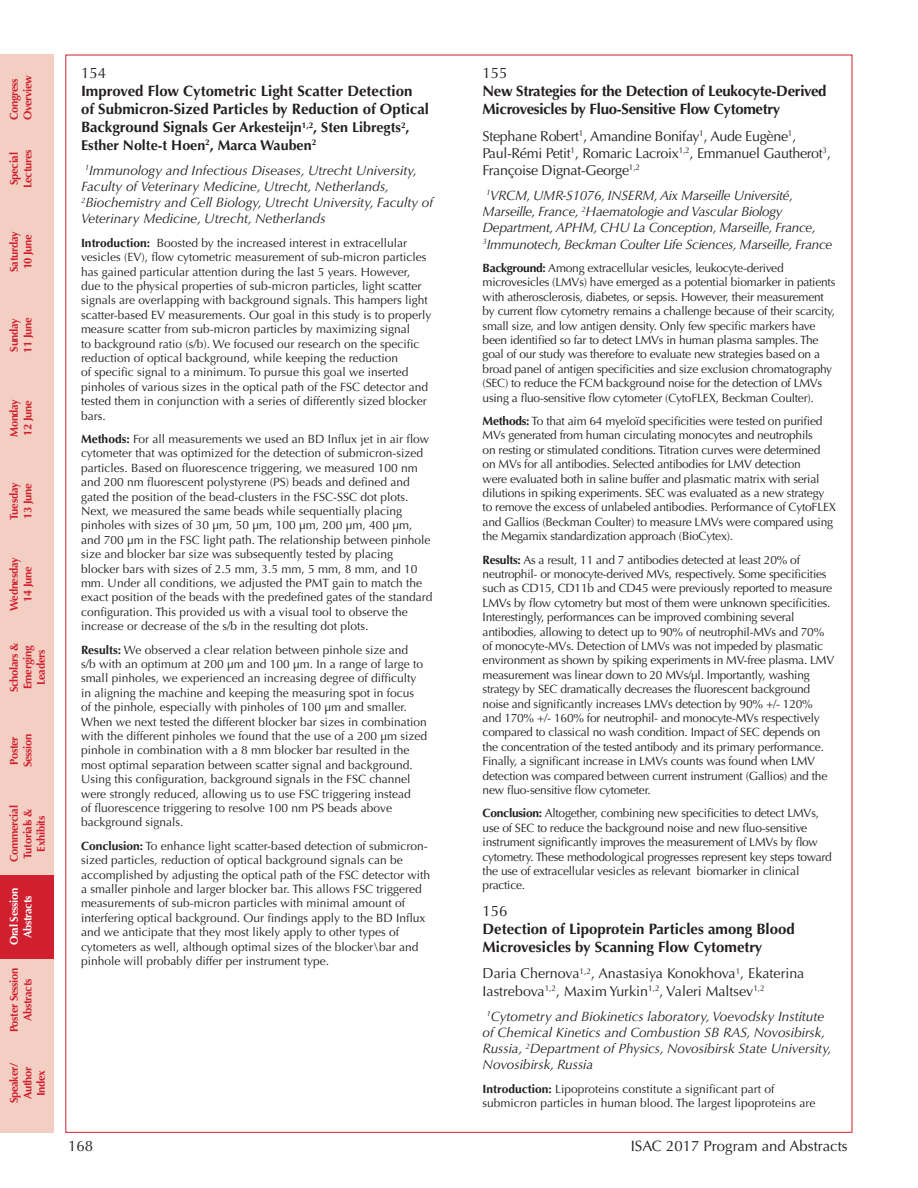
<style>
.page{position:relative;width:918px;height:1188px;background:#fff}
.page>*{position:absolute;margin:0;border:0;box-sizing:border-box;transform-origin:0 0}
.t1{font:700 15px/18px "Optima LT Std";color:#231f20}
.t2{font:700 15px/18px "Optima LT Std";letter-spacing:-.02em;color:#231f20}
.t3{font:15px "Optima LT Std";color:#231f20}
.t4{font:14.25px/17.1px "Optima LT Std";letter-spacing:-.02em;color:#231f20}
.t5{font:14.25px/17.1px "Optima LT Std";color:#231f20}
.t6{font:700 14.25px/17.1px "Optima LT Std";color:#231f20}
.t7{font:italic 13.5px/16.2px "Optima LT Std";color:#231f20}
.t8{font:italic 13.5px/16.2px "Optima LT Std";letter-spacing:-.02em;color:#231f20}
.t9{font:12px/14.4px "Optima LT Std";color:#231f20}
.t10{font:12px/14.4px "Optima LT Std";letter-spacing:-.02em;color:#231f20}
.t11{font:700 11.25px/13.5px "Optima LT Std";letter-spacing:-.03em;color:#d0202f}
.t12{font:700 11.25px/13.5px "Optima LT Std";letter-spacing:-.03em;color:#fff;text-align:center}
.s1{font-size:15px}
.s2{font-weight:700}
</style>
<div class="page">
<div style="left:0;top:55px;width:54px;height:1078px;background:#f3cfc3"></div>
<div style="left:0;top:875px;width:54px;height:83px;background:#d0202f"></div>
<p class="t11" style="left:7px;top:120px;width:47px;rotate:-90deg">Congress<br>Overview</p>
<p class="t11" style="left:7px;top:188px;width:40px;rotate:-90deg">Special<br>Lectures</p>
<p class="t11" style="left:7px;top:272px;width:42px;rotate:-90deg">Saturday<br>10 June</p>
<p class="t11" style="left:7px;top:353px;width:37px;rotate:-90deg">Sunday<br>11 June</p>
<p class="t11" style="left:7px;top:437px;width:39px;rotate:-90deg">Monday<br>12 June</p>
<p class="t11" style="left:7px;top:520px;width:38px;rotate:-90deg">Tuesday<br>13 June</p>
<p class="t11" style="left:7px;top:611px;width:55px;text-align:center;rotate:-90deg">Wednesday<br>14 June</p>
<p class="t11" style="left:7px;top:692px;width:51px;text-align:center;rotate:-90deg">Scholars &amp;<br>Emerging<br>Leaders</p>
<p class="t11" style="left:7px;top:767px;width:35px;rotate:-90deg">Poster<br>Session</p>
<p class="t11" style="left:7px;top:862px;width:58px;text-align:center;rotate:-90deg">Commercial<br>Tutorials &amp;<br>Exhibits</p>
<p class="t12" style="left:7px;top:945px;width:59px;rotate:-90deg">Oral Session<br>Abstracts</p>
<p class="t11" style="left:7px;top:1032px;width:66px;text-align:center;rotate:-90deg">Poster Session<br>Abstracts</p>
<p class="t11" style="left:7px;top:1103px;width:42px;text-align:center;rotate:-90deg">Speaker/<br>Author<br>Index</p>
<p class="t3" style="left:81px;top:65px;width:27px">154</p>
<p class="t1" style="left:81px;top:83px;width:350px">Improved Flow Cytometric Light Scatter Detection of Submicron-Sized Particles by Reduction of Optical</p>
<p class="t6" style="left:81px;top:119px;width:330px"><span class="s1">Background Signals</span> Ger Arkesteijn<sup>1,2</sup>, Sten Libregts<sup>2</sup>,<br>Esther Nolte-t Hoen<sup>2</sup>, Marca Wauben<sup>2</sup></p>
<p class="t7" style="left:81px;top:162px;width:354px"><sup>1</sup>Immunology and Infectious Diseases, Utrecht University, Faculty of Veterinary Medicine, Utrecht, Netherlands, <sup>2</sup>Biochemistry and Cell Biology, Utrecht University, Faculty of Veterinary Medicine, Utrecht, Netherlands</p>
<p class="t9" style="left:81px;top:236px;width:352px"><span class="s2">Introduction:</span> Boosted by the increased interest in extracellular vesicles (EV), flow cytometric measurement of sub-micron particles has gained particular attention during the last 5 years. However, due to the physical properties of sub-micron particles, light scatter signals are overlapping with background signals. This hampers light scatter-based EV measurements. Our goal in this study is to properly measure scatter from sub-micron particles by maximizing signal<br>to background ratio (s/b). We focused our research on the specific reduction of optical background, while keeping the reduction<br>of specific signal to a minimum. To pursue this goal we inserted pinholes of various sizes in the optical path of the FSC detector and tested them in conjunction with a series of differently sized blocker bars.</p>
<p class="t9" style="left:81px;top:432px;width:353px"><span class="s2">Methods:</span> For all measurements we used an BD Influx jet in air flow cytometer that was optimized for the detection of submicron-sized particles. Based on fluorescence triggering, we measured 100 nm and 200 nm fluorescent polystyrene (PS) beads and defined and gated the position of the bead-clusters in the FSC-SSC dot plots.<br>Next, we measured the same beads while sequentially placing pinholes with sizes of 30 µm, 50 µm, 100 µm, 200 µm, 400 µm, and 700 µm in the FSC light path. The relationship between pinhole size and blocker bar size was subsequently tested by placing blocker bars with sizes of 2.5 mm, 3.5 mm, 5 mm, 8 mm, and 10 mm. Under all conditions, we adjusted the PMT gain to match the exact position of the beads with the predefined gates of the standard configuration. This provided us with a visual tool to observe the increase or decrease of the s/b in the resulting dot plots.</p>
<p class="t9" style="left:81px;top:643px;width:348px"><span class="s2">Results:</span> We observed a clear relation between pinhole size and<br>s/b with an optimum at 200 µm and 100 µm. In a range of large to small pinholes, we experienced an increasing degree of difficulty in aligning the machine and keeping the measuring spot in focus of the pinhole, especially with pinholes of 100 µm and smaller.<br>When we next tested the different blocker bar sizes in combination with the different pinholes we found that the use of a 200 µm sized pinhole in combination with a 8 mm blocker bar resulted in the most optimal separation between scatter signal and background.<br>Using this configuration, background signals in the FSC channel were strongly reduced, allowing us to use FSC triggering instead<br>of fluorescence triggering to resolve 100 nm PS beads above background signals.</p>
<p class="t9" style="left:81px;top:839px;width:351px"><span class="s2">Conclusion:</span> To enhance light scatter-based detection of submicron&shy;sized particles, reduction of optical background signals can be accomplished by adjusting the optical path of the FSC detector with a smaller pinhole and larger blocker bar. This allows FSC triggered measurements of sub-micron particles with minimal amount of interfering optical background. Our findings apply to the BD Influx and we anticipate that they most likely apply to other types of cytometers as well, although optimal sizes of the blocker\bar and pinhole will probably differ per instrument type.</p>
<p class="t3" style="left:483px;top:65px;width:27px">155</p>
<p class="t2" style="left:483px;top:83px;width:345px">New Strategies for the Detection of Leukocyte-Derived<br>Microvesicles by Fluo-Sensitive Flow Cytometry</p>
<p class="t4" style="left:483px;top:127px;width:350px">Stephane Robert<sup>1</sup>, Amandine Bonifay<sup>1</sup>, Aude Eugène<sup>1</sup>,<br>Paul-Rémi Petit<sup>1</sup>, Romaric Lacroix<sup>1,2</sup>, Emmanuel Gautherot<sup>3</sup>,<br>Françoise Dignat-George<sup>1,2</sup></p>
<p class="t8" style="left:483px;top:187px;width:351px"><sup>1</sup>VRCM, UMR-S1076, INSERM, Aix Marseille Université, Marseille, France, <sup>2</sup>Haematologie and Vascular Biology Department, APHM, CHU La Conception, Marseille, France, <sup>3</sup>Immunotech, Beckman Coulter Life Sciences, Marseille, France</p>
<p class="t10" style="left:483px;top:261px;width:354px"><span class="s2">Background:</span> Among extracellular vesicles, leukocyte-derived microvesicles (LMVs) have emerged as a potential biomarker in patients with atherosclerosis, diabetes, or sepsis. However, their measurement by current flow cytometry remains a challenge because of their scarcity, small size, and low antigen density. Only few specific markers have been identified so far to detect LMVs in human plasma samples. The goal of our study was therefore to evaluate new strategies based on a broad panel of antigen specificities and size exclusion chromatography (SEC) to reduce the FCM background noise for the detection of LMVs using a fluo-sensitive flow cytometer (CytoFLEX, Beckman Coulter).</p>
<p class="t10" style="left:483px;top:414px;width:355px"><span class="s2">Methods:</span> To that aim 64 myeloïd specificities were tested on purified MVs generated from human circulating monocytes and neutrophils<br>on resting or stimulated conditions. Titration curves were determined on MVs for all antibodies. Selected antibodies for LMV detection<br>were evaluated both in saline buffer and plasmatic matrix with serial dilutions in spiking experiments. SEC was evaluated as a new strategy to remove the excess of unlabeled antibodies. Performance of CytoFLEX and Gallios (Beckman Coulter) to measure LMVs were compared using the Megamix standardization approach (BioCytex).</p>
<p class="t10" style="left:483px;top:553px;width:353px"><span class="s2">Results:</span> As a result, 11 and 7 antibodies detected at least 20% of neutrophil- or monocyte-derived MVs, respectively. Some specificities such as CD15, CD11b and CD45 were previously reported to measure LMVs by flow cytometry but most of them were unknown specificities.<br>Interestingly, performances can be improved combining several antibodies, allowing to detect up to 90% of neutrophil-MVs and 70% of monocyte-MVs. Detection of LMVs was not impeded by plasmatic environment as shown by spiking experiments in MV-free plasma. LMV measurement was linear down to 20 MVs/µl. Importantly, washing strategy by SEC dramatically decreases the fluorescent background noise and significantly increases LMVs detection by 90% +/- 120% and 170% +/- 160% for neutrophil- and monocyte-MVs respectively compared to classical no wash condition. Impact of SEC depends on the concentration of the tested antibody and its primary performance.<br>Finally, a significant increase in LMVs counts was found when LMV detection was compared between current instrument (Gallios) and the new fluo-sensitive flow cytometer.</p>
<p class="t10" style="left:483px;top:806px;width:351px"><span class="s2">Conclusion:</span> Altogether, combining new specificities to detect LMVs, use of SEC to reduce the background noise and new fluo-sensitive instrument significantly improves the measurement of LMVs by flow cytometry. These methodological progresses represent key steps toward the use of extracellular vesicles as relevant biomarker in clinical practice.</p>
<p class="t3" style="left:483px;top:903px;width:27px">156</p>
<p class="t1" style="left:483px;top:921px;width:314px">Detection of Lipoprotein Particles among Blood<br>Microvesicles by Scanning Flow Cytometry</p>
<p class="t5" style="left:483px;top:965px;width:323px">Daria Chernova<sup>1,2</sup>, Anastasiya Konokhova<sup>1</sup>, Ekaterina<br>Iastrebova<sup>1,2</sup>, Maxim Yurkin<sup>1,2</sup>, Valeri Maltsev<sup>1,2</sup></p>
<p class="t7" style="left:483px;top:1008px;width:351px"><sup>1</sup>Cytometry and Biokinetics laboratory, Voevodsky Institute of Chemical Kinetics and Combustion SB RAS, Novosibirsk, Russia, <sup>2</sup>Department of Physics, Novosibirsk State University, Novosibirsk, Russia</p>
<p class="t9" style="left:483px;top:1082px;width:334px"><span class="s2">Introduction:</span> Lipoproteins constitute a significant part of submicron particles in human blood. The largest lipoproteins are</p>
<p class="t3" style="left:68px;top:1138px;width:27px">168</p>
<p class="t3" style="left:631px;top:1138px;width:219px">ISAC 2017 Program and Abstracts</p>
</div>
